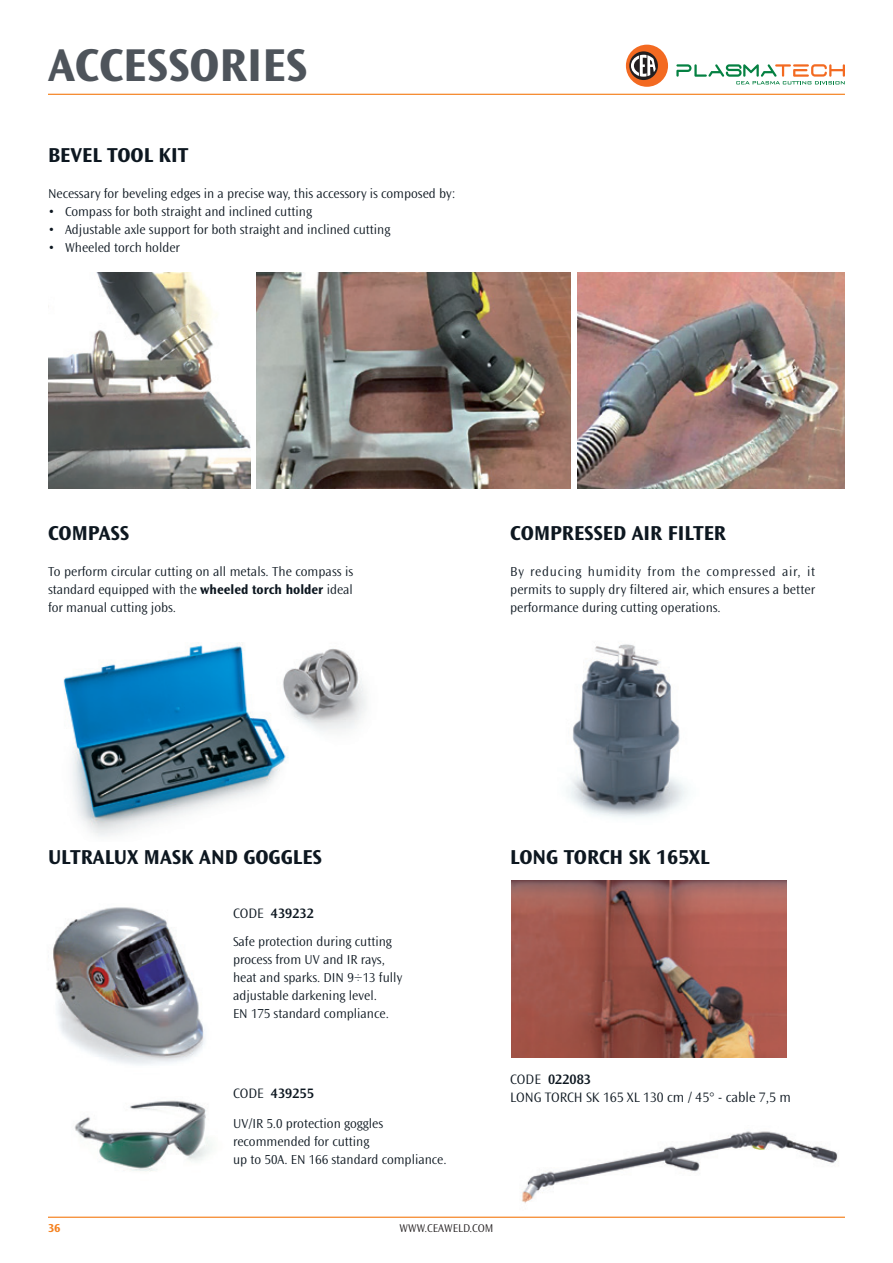
<style>
.page{position:relative;width:893px;height:1263px;background:#fff}
.page>*{position:absolute;margin:0;border:0;box-sizing:border-box;transform-origin:0 0}
.t1{font:700 48px "Ocean Sans Std";color:#4e545b}
.t2{font:700 21px "Ocean Sans Std";color:#0d1720}
.t3{font:300 14.25px/18px "Ocean Sans Std";color:#0d1720}
.t4{font:600 14.25px "Ocean Sans Std";color:#0d1720}
.t5{font:300 13.5px/18px "Ocean Sans Std";color:#0d1720;text-align:justify}
.t6{font:700 12px "Ocean Sans Std";color:#f58220}
.t7{font:300 11.7px "Ocean Sans Std";color:#231f20}
.s1{font-weight:700}
.s2{font-weight:300}
.s3{font-weight:600}
</style>
<div class="page">
<img style="left:63px;top:643px;width:226px;height:193px">
<img style="left:48px;top:273px;width:202px;height:215px">
<img style="left:257px;top:273px;width:314px;height:215px">
<img style="left:577px;top:273px;width:268px;height:215px">
<img style="left:566px;top:644px;width:122px;height:174px">
<img style="left:74px;top:1100px;width:138px;height:72px">
<img style="left:261px;top:643px;width:105px;height:113px">
<img style="left:53px;top:907px;width:152px;height:158px">
<img style="left:511px;top:880px;width:276px;height:177px">
<img style="left:521px;top:1131px;width:318px;height:73px">
<hr style="left:48px;top:94px;width:797px;height:1px;background:#f58220">
<hr style="left:48px;top:1216px;width:797px;height:2px;background:#f58220">
<svg style="left:676px;top:64px;width:169px;height:20px"></svg>
<div style="left:626px;top:45px;width:42px;height:42px;background:#f36a21;border-radius:50%"></div>
<svg style="left:629px;top:51px;width:29px;height:29px"></svg>
<svg style="left:631px;top:55px;width:25px;height:22px"></svg>
<h1 class="t1" style="left:48px;top:38px;width:261px">ACCESSORIES</h1>
<h2 class="t2" style="left:48px;top:143px;width:142px">BEVEL TOOL KIT</h2>
<p class="t5" style="left:48px;top:185px;width:409px">Necessary for beveling edges in a precise way, this accessory is composed by:</p>
<p class="t5" style="left:48px;top:203px;width:266px">• Compass for both straight and inclined cutting</p>
<p class="t5" style="left:48px;top:221px;width:344px">• Adjustable axle support for both straight and inclined cutting</p>
<p class="t5" style="left:48px;top:239px;width:134px">• Wheeled torch holder</p>
<h2 class="t2" style="left:48px;top:521px;width:83px">COMPASS</h2>
<p class="t5" style="left:48px;top:563px;width:307px">To perform circular cutting on all metals. The compass is standard equipped with the <span class="s1">wheeled torch holder</span> ideal for manual cutting jobs.</p>
<h2 class="t2" style="left:510px;top:521px;width:217px">COMPRESSED AIR FILTER</h2>
<p class="t5" style="left:510px;top:563px;width:306px">By reducing humidity from the compressed air, it permits to supply dry filtered air, which ensures a better performance during cutting operations.</p>
<h2 class="t2" style="left:48px;top:845px;width:275px">ULTRALUX MASK AND GOGGLES</h2>
<p class="t4" style="left:233px;top:905px;width:82px"><span class="s2">CODE</span> 439232</p>
<p class="t5" style="left:233px;top:933px;width:171px;text-align:left">Safe protection during cutting process from UV and IR rays, heat and sparks. DIN 9÷13 fully adjustable darkening level.<br>EN 175 standard compliance.</p>
<p class="t4" style="left:233px;top:1085px;width:82px"><span class="s2">CODE</span> 439255</p>
<p class="t5" style="left:233px;top:1115px;width:215px;text-align:left">UV/IR 5.0 protection goggles recommended for cutting<br>up to 50A. EN 166 standard compliance.</p>
<h2 class="t2" style="left:510px;top:845px;width:201px">LONG TORCH SK 165XL</h2>
<p class="t3" style="left:510px;top:1070px;width:282px">CODE <span class="s3">022083<br></span>LONG TORCH SK 165 XL 130 cm / 45° - cable 7,5 m</p>
<p class="t6" style="left:48px;top:1222px;width:14px">36</p>
<p class="t7" style="left:400px;top:1222px;width:95px">WWW.CEAWELD.COM</p>
</div>
